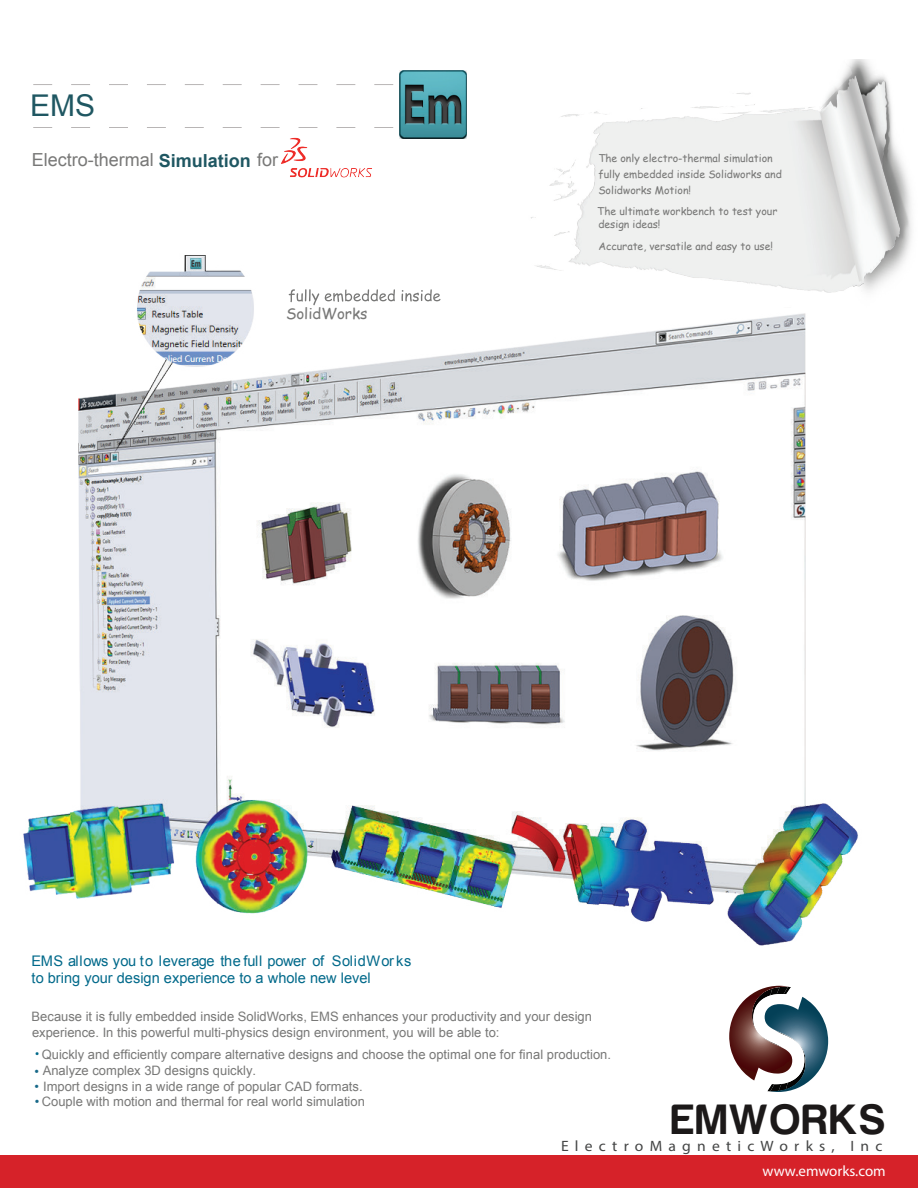
<style>
.page{position:relative;width:918px;height:1188px;background:#fff}
.page>*{position:absolute;margin:0;border:0;box-sizing:border-box;transform-origin:0 0}
.t1{font:700 43.8px "Harabara";letter-spacing:.05em;color:#1c1919}
.t2{font:30px "Arial";color:#1f5762}
.t3{font:18px "Arial";color:#787877}
.t4{font:15px "Myriad Pro";letter-spacing:.4em;color:#434444;scale:1.04 1}
.t5{font:15px "Myriad Pro";color:#fff}
.t6{font:15px "Comic Sans MS";color:#787877}
.t7{font:14.55px/17.5px "Arial";color:#01698a}
.t8{font:14.55px "Comic Sans MS";color:#01698a}
.t9{font:13.05px/15.6px "Arial";color:#787877}
.t10{font:10.5px/16px "Comic Sans MS";color:#787877}
.s1{font-weight:700;color:#1f5762}
.s2{color:#186989}
</style>
<div class="page">
<img style="left:531px;top:59px;width:381px;height:232px">
<img style="left:23px;top:235px;width:842px;height:711px">
<svg style="left:185px;top:84px;width:19px;height:1px"></svg>
<svg style="left:147px;top:84px;width:19px;height:1px"></svg>
<svg style="left:109px;top:84px;width:19px;height:1px"></svg>
<svg style="left:71px;top:84px;width:19px;height:1px"></svg>
<svg style="left:33px;top:84px;width:19px;height:1px"></svg>
<img style="left:223px;top:84px;width:170px;height:1px">
<svg style="left:185px;top:127px;width:19px;height:1px"></svg>
<svg style="left:147px;top:127px;width:19px;height:1px"></svg>
<svg style="left:109px;top:127px;width:19px;height:1px"></svg>
<svg style="left:71px;top:127px;width:19px;height:1px"></svg>
<svg style="left:33px;top:127px;width:19px;height:1px"></svg>
<img style="left:223px;top:127px;width:170px;height:1px">
<img style="left:399px;top:71px;width:67px;height:67px">
<img style="left:251px;top:268px;width:215px;height:15px">
<img style="left:289px;top:289px;width:143px;height:13px">
<img style="left:281px;top:137px;width:91px;height:41px">
<div style="left:0;top:1156px;width:918px;height:32px;background:#d62229"></div>
<svg style="left:729px;top:986px;width:99px;height:106px"></svg>
<h2 class="t2" style="left:30px;top:85px;width:67px">EMS</h2>
<h3 class="t3" style="left:32px;top:148px;width:248px">Electro-thermal <span class="s1">Simulation</span> for</h3>
<p class="t10" style="left:598px;top:150px;width:185px">The only electro-thermal simulation fully embedded inside Solidworks and<br>Solidworks Motion!</p>
<p class="t10" style="left:597px;top:205px;width:182px;line-height:12.6px">The ultimate workbench to test your design ideas!</p>
<p class="t6" style="left:286px;top:303px;width:83px">SolidWorks</p>
<p class="t10" style="left:598px;top:238px;width:176px">Accurate, versatile and easy to use!</p>
<p class="t7" style="left:32px;top:952px;width:381px">EMS allows you to leverage the full power of SolidWor ks to bring your design experience to a whole new level</p>
<p class="t9" style="left:32px;top:1009px;width:562px">Because it is fully embedded inside SolidWorks, EMS enhances your productivity and your design experience. In this powerful multi-physics design environment, you will be able to:</p>
<p class="t9" style="left:42px;top:1047px;width:571px">Quickly and efficiently compare alternative designs and choose the optimal one for final production.</p>
<p class="t9" style="left:35px;top:1063px;width:223px"><span class="s2">•</span> Analyze complex 3D designs quickly.</p>
<p class="t9" style="left:35px;top:1078px;width:330px"><span class="s2">•</span> Import designs in a wide range of popular CAD formats.</p>
<p class="t9" style="left:35px;top:1094px;width:332px"><span class="s2">•</span> Couple with motion and thermal for real world simulation</p>
<p class="t8" style="left:35px;top:1043px;width:7px">•</p>
<h1 class="t1" style="left:672px;top:1097px;width:215px">EMWORKS</h1>
<p class="t4" style="left:561px;top:1137px;width:311px">ElectroMagneticWorks, Inc</p>
<p class="t5" style="left:763px;top:1161px;width:125px">www.emworks.com</p>
</div>
